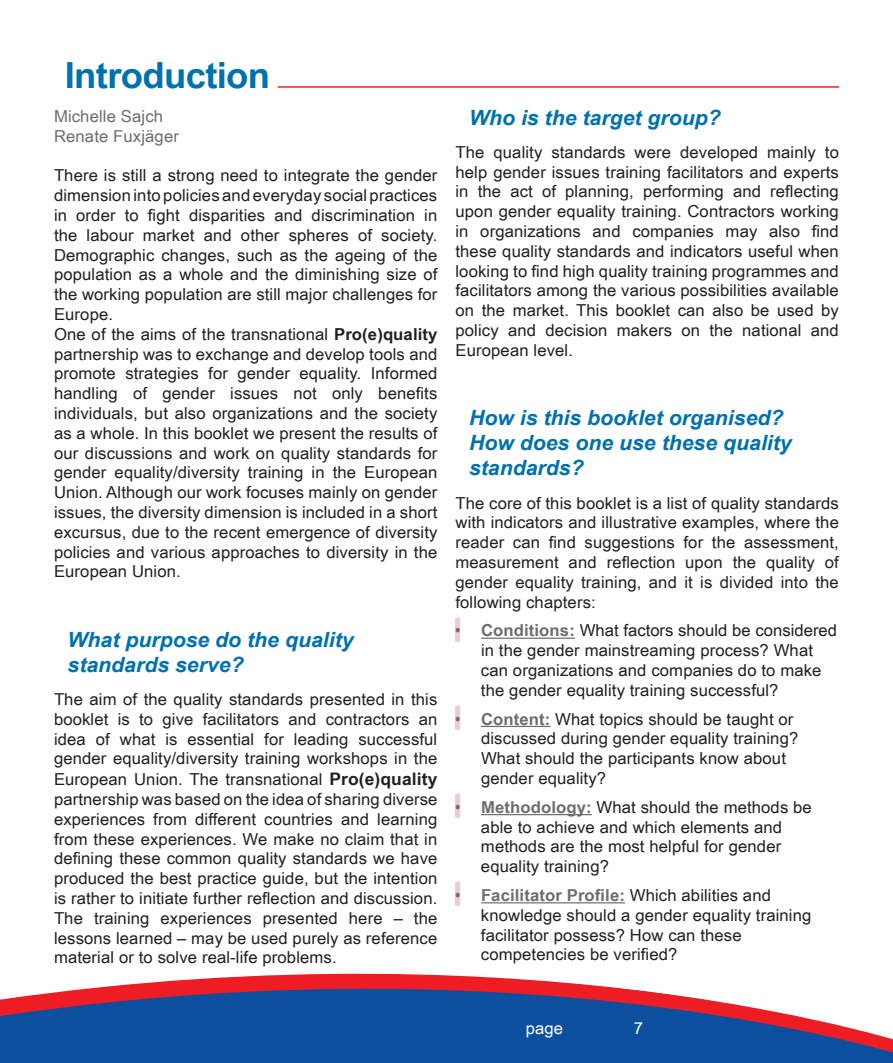
<style>
.page{position:relative;width:893px;height:1063px;background:#fff}
.page>*{position:absolute;margin:0;border:0;box-sizing:border-box;transform-origin:0 0}
.t1{font:700 36px "Arial Narrow";letter-spacing:-.015em;color:#0171ad;scale:1.24 1}
.t2{font:italic 700 21px/25.2px "Arial Narrow";color:#0171ad;scale:1.24 1}
.t3{font:16.5px/19.8px "Arial Narrow";letter-spacing:.005em;color:#231f20;scale:1.24 1}
.t4{font:16.5px/19.8px "Arial Narrow";letter-spacing:.005em;color:#6c6d70;scale:1.24 1}
.t5{font:16.5px "Arial Narrow";color:#fff;scale:1.24 1}
.t6{font:700 16.5px "Arial Narrow";color:#6c6d70}
.s1{font-weight:700}
.s2{font-weight:700;font-size:17.25px}
.s3{font-weight:700;color:#6c6d70}
</style>
<div class="page">
<svg style="left:0;top:882px;width:893px;height:181px"></svg>
<hr style="left:481px;top:638px;width:94px;height:1px;background:#6c6d70">
<hr style="left:481px;top:726px;width:69px;height:1px;background:#6c6d70">
<hr style="left:481px;top:814px;width:111px;height:1px;background:#6c6d70">
<hr style="left:481px;top:902px;width:144px;height:1px;background:#6c6d70">
<div style="left:455px;top:618px;width:5px;height:24px;background:#f9c8cd"></div>
<div style="left:455px;top:706px;width:5px;height:24px;background:#f9c8cd"></div>
<div style="left:455px;top:795px;width:5px;height:23px;background:#f9c8cd"></div>
<div style="left:455px;top:883px;width:5px;height:23px;background:#f9c8cd"></div>
<hr style="left:278px;top:86px;width:561px;height:2px;background:#ed1d23">
<h1 class="t1" style="left:65px;top:48px;width:167px">Introduction</h1>
<p class="t4" style="left:54px;top:106px;width:102px">Michelle Sajch<br>Renate Fuxjäger</p>
<p class="t3" style="left:54px;top:165px;width:311px">There is still a strong need to integrate the gender dimension into policies and everyday social practices in order to fight disparities and discrimination in the labour market and other spheres of society.<br>Demographic changes, such as the ageing of the population as a whole and the diminishing size of the working population are still major challenges for Europe.<br>One of the aims of the transnational <span class="s1">Pro(e)quality </span>partnership was to exchange and develop tools and promote strategies for gender equality. Informed handling of gender issues not only benefits individuals, but also organizations and the society as a whole. In this booklet we present the results of our discussions and work on quality standards for gender equality/diversity training in the European Union. Although our work focuses mainly on gender issues, the diversity dimension is included in a short excursus, due to the recent emergence of diversity policies and various approaches to diversity in the European Union.</p>
<p class="t2" style="left:68px;top:626px;width:232px">What purpose do the quality standards serve?</p>
<p class="t3" style="left:54px;top:689px;width:311px;text-align:justify">The aim of the quality standards presented in this booklet is to give facilitators and contractors an idea of what is essential for leading successful gender equality/diversity training workshops in the European Union. The transnational <span class="s2">Pro(e)quality </span>partnership was based on the idea of sharing diverse experiences from different countries and learning from these experiences. We make no claim that in defining these common quality standards we have produced the best practice guide, but the intention is rather to initiate further reflection and discussion.<br>The training experiences presented here – the lessons learned – may be used purely as reference material or to solve real-life problems.</p>
<p class="t2" style="left:469px;top:104px;width:205px">Who is the target group?</p>
<p class="t3" style="left:455px;top:142px;width:311px;text-align:justify">The quality standards were developed mainly to help gender issues training facilitators and experts in the act of planning, performing and reflecting upon gender equality training. Contractors working in organizations and companies may also find these quality standards and indicators useful when looking to find high quality training programmes and facilitators among the various possibilities available on the market. This booklet can also be used by policy and decision makers on the national and European level.</p>
<p class="t2" style="left:469px;top:404px;width:262px">How is this booklet organised?<br>How does one use these quality standards?</p>
<p class="t3" style="left:455px;top:492px;width:311px;text-align:justify">The core of this booklet is a list of quality standards with indicators and illustrative examples, where the reader can find suggestions for the assessment, measurement and reflection upon the quality of gender equality training, and it is divided into the following chapters:</p>
<p class="t3" style="left:481px;top:620px;width:289px"><span class="s3">Conditions:</span> What factors should be considered in the gender mainstreaming process? What can organizations and companies do to make the gender equality training successful?</p>
<p class="t3" style="left:481px;top:708px;width:257px"><span class="s3">Content:</span> What topics should be taught or discussed during gender equality training?<br>What should the participants know about gender equality?</p>
<p class="t3" style="left:481px;top:797px;width:268px"><span class="s3">Methodology:</span> What should the methods be able to achieve and which elements and methods are the most helpful for gender equality training?</p>
<p class="t3" style="left:481px;top:885px;width:268px"><span class="s3">Facilitator Profile:</span> Which abilities and knowledge should a gender equality training facilitator possess? How can these competencies be verified?</p>
<p class="t6" style="left:455px;top:618px;width:6px">•</p>
<p class="t6" style="left:455px;top:706px;width:6px">•</p>
<p class="t6" style="left:455px;top:795px;width:6px">•</p>
<p class="t6" style="left:455px;top:883px;width:6px">•</p>
<p class="t5" style="left:526px;top:1016px;width:32px">page</p>
<p class="t5" style="left:634px;top:1016px;width:9px">7</p>
</div>
